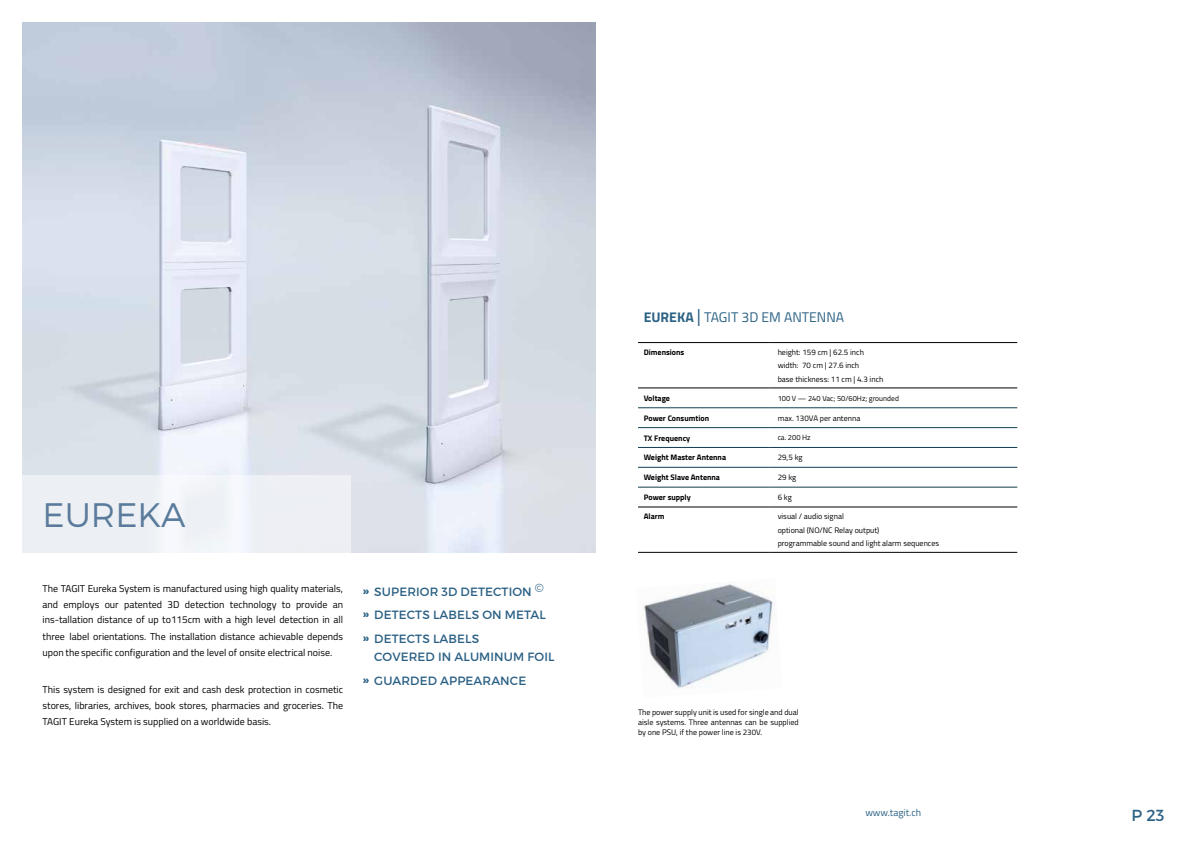
<style>
.page{position:relative;width:1191px;height:842px;background:#fff}
.page>*{position:absolute;margin:0;border:0;box-sizing:border-box;transform-origin:0 0}
.t1{font:300 34px "Montserrat";color:#5a7b9b}
.t2{font:16px "Montserrat";color:#2c6285}
.t3{font:14px "Titillium";color:#2c6285}
.t4{font:12px/23.7px "Montserrat";letter-spacing:.01em;color:#2a6084}
.t5{font:10px/16px "Titillium";color:#010202;text-align:justify}
.t6{font:10px "Titillium";color:#2c6285}
.t7{font:8px/13.3px "Titillium";color:#000}
.t8{font:8px/10px "Titillium";color:#010202;text-align:justify}
.t9{font:700 8px "Titillium";color:#000}
.t10{font:7.5px "Titillium";color:#000}
.s1{color:#000}
.s2{font-weight:700}
.s3{font-size:18px}
</style>
<div class="page">
<img style="left:23px;top:23px;width:572px;height:530px">
<hr style="left:638px;top:408px;width:131px;height:1px;background:#123e50">
<hr style="left:769px;top:408px;width:248px;height:1px;background:#123e50">
<hr style="left:638px;top:447px;width:131px;height:1px;background:#123e50">
<hr style="left:769px;top:447px;width:248px;height:1px;background:#123e50">
<hr style="left:638px;top:427px;width:131px;height:1px;background:#123e50">
<hr style="left:769px;top:427px;width:248px;height:1px;background:#123e50">
<hr style="left:638px;top:467px;width:131px;height:1px;background:#123e50">
<hr style="left:769px;top:467px;width:248px;height:1px;background:#123e50">
<hr style="left:638px;top:487px;width:131px;height:1px;background:#123e50">
<hr style="left:769px;top:487px;width:248px;height:1px;background:#123e50">
<hr style="left:638px;top:388px;width:131px;height:1px;background:#000">
<hr style="left:769px;top:388px;width:248px;height:1px;background:#000">
<hr style="left:638px;top:507px;width:131px;height:1px;background:#000">
<hr style="left:769px;top:507px;width:248px;height:1px;background:#000">
<hr style="left:638px;top:342px;width:131px;height:1px;background:#000">
<hr style="left:769px;top:342px;width:248px;height:1px;background:#000">
<hr style="left:638px;top:552px;width:131px;height:1px;background:#000">
<hr style="left:769px;top:552px;width:248px;height:1px;background:#000">
<div style="left:17px;top:475px;width:333px;height:85px;background:linear-gradient(to bottom,#ecf0f4,#f3f5f8)"></div>
<img style="left:644px;top:584px;width:130px;height:105px">
<h1 class="t1" style="left:43px;top:494px;width:145px">EUREKA</h1>
<p class="t5" style="left:43px;top:579px;width:302px">The <span class="s1">TAGIT Eureka System</span> is manufactured using high quality materials, and employs our patented 3D detection technology to provide an ins-tallation distance of up to115cm with a high level detection in all three label orientations. The installation distance achievable depends upon the specific configuration and the level of onsite electrical noise.</p>
<p class="t5" style="left:43px;top:681px;width:302px">This system is designed for exit and cash desk protection in cosmetic stores, libraries, archives, book stores, pharmacies and groceries. The TAGIT Eureka System is supplied on a worldwide basis.</p>
<p class="t4" style="left:363px;top:579px;width:184px"><span class="s2">»</span> SUPERIOR 3D DETECTION <sup>© </sup><span class="s2">»</span> DETECTS LABELS ON METAL <span class="s2">»</span> DETECTS LABELS</p>
<p class="t4" style="left:363px;top:645px;width:193px;text-indent:11px">COVERED IN ALUMINUM FOIL <span class="s2">»</span> GUARDED APPEARANCE</p>
<h3 class="t3" style="left:643px;top:306px;width:202px"><span class="s2">EUREKA</span> <span class="s3">|</span> TAGIT 3D EM ANTENNA</h3>
<p class="t9" style="left:643px;top:346px;width:42px">Dimensions</p>
<p class="t7" style="left:777px;top:345px;width:107px">height: 159 cm | 62.5 inch width: 70 cm | 27.6 inch<br>base thickness: 11 cm | 4.3 inch</p>
<p class="t9" style="left:643px;top:392px;width:28px">Voltage</p>
<p class="t10" style="left:777px;top:392px;width:123px">100 V — 240 Vac; 50/60Hz; grounded</p>
<p class="t9" style="left:643px;top:412px;width:67px">Power Consumtion</p>
<p class="t7" style="left:777px;top:411px;width:84px">max. 130VA per antenna</p>
<p class="t9" style="left:643px;top:432px;width:48px">TX Frequency</p>
<p class="t10" style="left:777px;top:432px;width:35px">ca. 200 Hz</p>
<p class="t9" style="left:643px;top:451px;width:84px">Weight Master Antenna</p>
<p class="t7" style="left:777px;top:450px;width:26px">29,5 kg</p>
<p class="t9" style="left:643px;top:471px;width:78px">Weight Slave Antenna</p>
<p class="t7" style="left:777px;top:470px;width:20px">29 kg</p>
<p class="t9" style="left:643px;top:491px;width:49px">Power supply</p>
<p class="t7" style="left:777px;top:490px;width:16px">6 kg</p>
<p class="t9" style="left:643px;top:510px;width:22px">Alarm</p>
<p class="t7" style="left:777px;top:509px;width:163px">visual / audio signal<br>optional (NO/NC Relay output)<br>programmable sound and light alarm sequences</p>
<p class="t8" style="left:638px;top:707px;width:162px">The power supply unit is used for single and dual aisle systems. Three antennas can be supplied by one PSU, if the power line is 230V.</p>
<p class="t6" style="left:865px;top:806px;width:57px">www.tagit.ch</p>
<h2 class="t2" style="left:1131px;top:805px;width:35px">P 23</h2>
</div>
